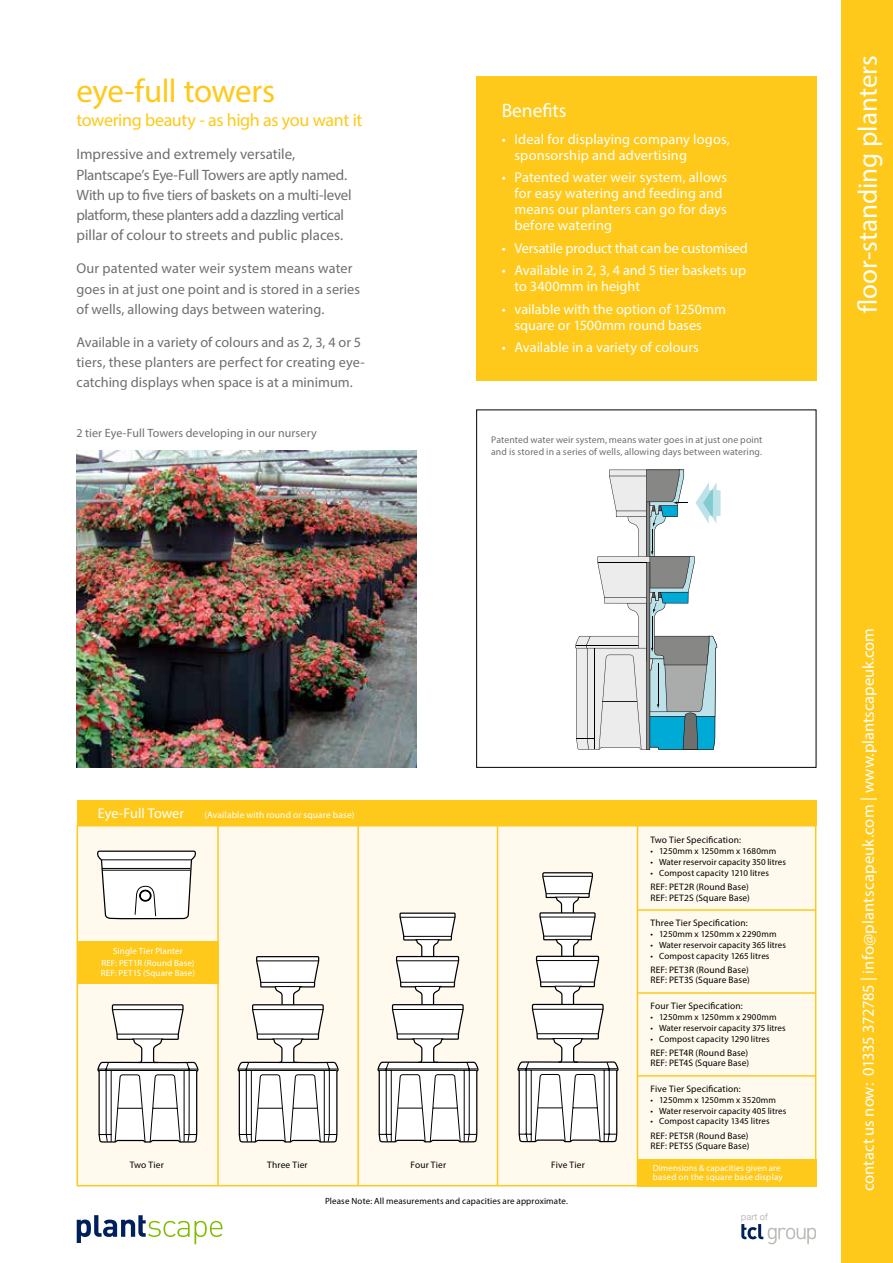
<style>
.page{position:relative;width:893px;height:1263px;background:#fff}
.page>*{position:absolute;margin:0;border:0;box-sizing:border-box;transform-origin:0 0}
.t1{font:33px "Myriad Pro";letter-spacing:-.015em;color:#fec91b}
.t2{font:27px "Myriad Pro";color:#fff}
.t3{font:19.5px "Myriad Pro";letter-spacing:-.005em;color:#fff}
.t4{font:18px "Myriad Pro";letter-spacing:-.025em;color:#fec91b}
.t5{font:16.5px "Myriad Pro";color:#fff}
.t6{font:15px/20.2px "Myriad Pro";letter-spacing:-.015em;color:#6f6f6e}
.t7{font:14.25px/16px "Myriad Pro";letter-spacing:.005em;color:#fff}
.t8{font:14.25px/20.2px "Myriad Pro";letter-spacing:.005em;color:#6f6f6e}
.t9{font:14.25px "Myriad Pro";letter-spacing:-.02em;color:#fff}
.t10{font:12px "Myriad Pro";letter-spacing:.005em;color:#6f6f6e}
.t11{font:9.75px/11.7px "Myriad Pro";letter-spacing:.01em;color:#6f6f6e}
.t12{font:9.45px/10.5px "Myriad Pro";letter-spacing:.015em;color:#000}
.t13{font:9.45px "Myriad Pro";letter-spacing:.015em;color:#fff}
.t14{font:9.3px "Helvetica Neue";color:#bdbcb7}
.t15{font:9px "Myriad Pro";letter-spacing:.015em;color:#000}
.t16{font:9px/12px "Myriad Pro";letter-spacing:.015em;color:#fff;text-align:center}
</style>
<div class="page">
<svg style="left:77px;top:1215px;width:145px;height:29px"></svg>
<svg style="left:741px;top:1224px;width:75px;height:20px"></svg>
<div style="left:842px;top:0;width:51px;height:1263px;background:#fec91b"></div>
<svg style="left:575px;top:470px;width:145px;height:280px"></svg>
<hr style="left:603px;top:702px;width:34px;height:1px;background:#2a2321">
<div style="left:476px;top:409px;width:340px;height:359px;border:1px solid #000"></div>
<div style="left:476px;top:77px;width:340px;height:304px;background:#fec91b"></div>
<img style="left:77px;top:451px;width:340px;height:316px">
<div style="left:77px;top:825px;width:739px;height:361px;background:#fffaed;border:2px solid #fec91b"></div>
<hr style="left:637px;top:816px;width:1px;height:370px;background:#fec91b">
<hr style="left:638px;top:909px;width:178px;height:2px;background:#fec91b">
<hr style="left:638px;top:992px;width:178px;height:2px;background:#fec91b">
<hr style="left:638px;top:1075px;width:178px;height:1px;background:#fec91b">
<hr style="left:217px;top:821px;width:2px;height:365px;background:#fec91b">
<hr style="left:357px;top:822px;width:2px;height:364px;background:#fec91b">
<hr style="left:497px;top:824px;width:1px;height:362px;background:#fec91b">
<svg style="left:97px;top:850px;width:99px;height:70px;background:#e2e1df"></svg>
<svg style="left:237px;top:956px;width:102px;height:186px"></svg>
<svg style="left:377px;top:913px;width:102px;height:229px"></svg>
<svg style="left:517px;top:873px;width:102px;height:269px"></svg>
<div style="left:77px;top:800px;width:739px;height:26px;background:#fec91b"></div>
<div style="left:77px;top:941px;width:142px;height:42px;background:#fec91b"></div>
<svg style="left:97px;top:1004px;width:102px;height:138px"></svg>
<div style="left:638px;top:1159px;width:178px;height:27px;background:#fec91b"></div>
<h1 class="t1" style="left:77px;top:70px;width:200px">eye-full towers</h1>
<h3 class="t4" style="left:77px;top:109px;width:287px">towering beauty - as high as you want it</h3>
<h3 class="t6" style="left:77px;top:144px;width:277px">Impressive and extremely versatile, Plantscape’s Eye-Full Towers are aptly named.<br>With up to five tiers of baskets on a multi-level platform, these planters add a dazzling vertical pillar of colour to streets and public places.</h3>
<h3 class="t8" style="left:77px;top:258px;width:285px">Our patented water weir system means water goes in at just one point and is stored in a series of wells, allowing days between watering.</h3>
<h3 class="t8" style="left:77px;top:332px;width:290px">Available in a variety of colours and as 2, 3, 4 or 5 tiers, these planters are perfect for creating eye&shy;catching displays when space is at a minimum.</h3>
<h3 class="t10" style="left:77px;top:426px;width:242px">2 tier Eye-Full Towers developing in our nursery</h3>
<h3 class="t3" style="left:502px;top:98px;width:66px">Benefits</h3>
<h3 class="t7" style="left:514px;top:131px;width:217px;text-indent:-13px">• Ideal for displaying company logos, sponsorship and advertising</h3>
<h3 class="t7" style="left:514px;top:169px;width:214px;text-indent:-13px">• Patented water weir system, allows for easy watering and feeding and means our planters can go for days before watering</h3>
<h3 class="t9" style="left:502px;top:239px;width:248px">• Versatile product that can be customised</h3>
<h3 class="t7" style="left:514px;top:262px;width:233px;text-indent:-13px">• Available in 2, 3, 4 and 5 tier baskets up to 3400mm in height</h3>
<h3 class="t7" style="left:514px;top:301px;width:213px;text-indent:-13px">• vailable with the option of 1250mm square or 1500mm round bases</h3>
<h3 class="t7" style="left:502px;top:339px;width:199px">• Available in a variety of colours</h3>
<p class="t11" style="left:491px;top:434px;width:273px">Patented water weir system, means water goes in at just one point and is stored in a series of wells, allowing days between watering.</p>
<h3 class="t7" style="left:98px;top:805px;width:88px">Eye-Full Tower</h3>
<p class="t13" style="left:204px;top:809px;width:151px">(Available with round or square base)</p>
<p class="t16" style="left:101px;top:945px;width:95px">Single Tier Planter<br>REF: PET1R (Round Base)</p>
<p class="t16" style="left:101px;top:967px;width:96px">REF: PET1S (Square Base)</p>
<p class="t12" style="left:651px;top:835px;width:92px">Two Tier Specification:</p>
<p class="t15" style="left:651px;top:845px;width:127px">• 1250mm x 1250mm x 1680mm</p>
<p class="t15" style="left:651px;top:856px;width:137px">• Water reservoir capacity 350 litres---</p>
<p class="t15" style="left:651px;top:867px;width:120px">• Compost capacity 1210 litres</p>
<p class="t12" style="left:651px;top:881px;width:101px">REF: PET2R (Round Base)<br>REF: PET2S (Square Base)</p>
<p class="t12" style="left:651px;top:918px;width:99px">Three Tier Specification:</p>
<p class="t15" style="left:651px;top:928px;width:127px">• 1250mm x 1250mm x 2290mm</p>
<p class="t15" style="left:651px;top:939px;width:137px">• Water reservoir capacity 365 litres---</p>
<p class="t15" style="left:651px;top:950px;width:120px">• Compost capacity 1265 litres</p>
<p class="t12" style="left:651px;top:964px;width:101px">REF: PET3R (Round Base)<br>REF: PET3S (Square Base)</p>
<p class="t12" style="left:651px;top:1000px;width:94px">Four Tier Specification:</p>
<p class="t15" style="left:651px;top:1011px;width:128px">• 1250mm x 1250mm x 2900mm</p>
<p class="t15" style="left:651px;top:1022px;width:137px">• Water reservoir capacity 375 litres---</p>
<p class="t15" style="left:651px;top:1033px;width:121px">• Compost capacity 1290 litres</p>
<p class="t12" style="left:651px;top:1047px;width:100px">REF: PET4R (Round Base)<br>REF: PET4S (Square Base)</p>
<p class="t12" style="left:651px;top:1083px;width:92px">Five Tier Specification:</p>
<p class="t15" style="left:651px;top:1094px;width:127px">• 1250mm x 1250mm x 3520mm</p>
<p class="t15" style="left:651px;top:1105px;width:137px">• Water reservoir capacity 405 litres---</p>
<p class="t15" style="left:651px;top:1116px;width:121px">• Compost capacity 1345 litres</p>
<p class="t12" style="left:651px;top:1130px;width:100px">REF: PET5R (Round Base)<br>REF: PET5S (Square Base)</p>
<p class="t12" style="left:130px;top:1159px;width:35px">Two Tier</p>
<p class="t12" style="left:267px;top:1159px;width:42px">Three Tier</p>
<p class="t12" style="left:410px;top:1159px;width:37px">Four Tier</p>
<p class="t12" style="left:551px;top:1159px;width:35px">Five Tier</p>
<p class="t15" style="left:325px;top:1195px;width:244px">Please Note: All measurements and capacities are approximate.</p>
<p class="t16" style="left:653px;top:1163px;width:132px;line-height:9.6px;text-align:left">Dimensions &amp; capacities given are based on the square base display</p>
<p class="t14" style="left:741px;top:1210px;width:29px">part of</p>
<h2 class="t2" style="left:851px;top:313px;width:259px;rotate:-90deg">floor-standing planters</h2>
<h3 class="t5" style="left:858px;top:1191px;width:564px;rotate:-90deg">contact us now: 01335 372785 | info@plantscapeuk.com | www.plantscapeuk.com</h3>
</div>
